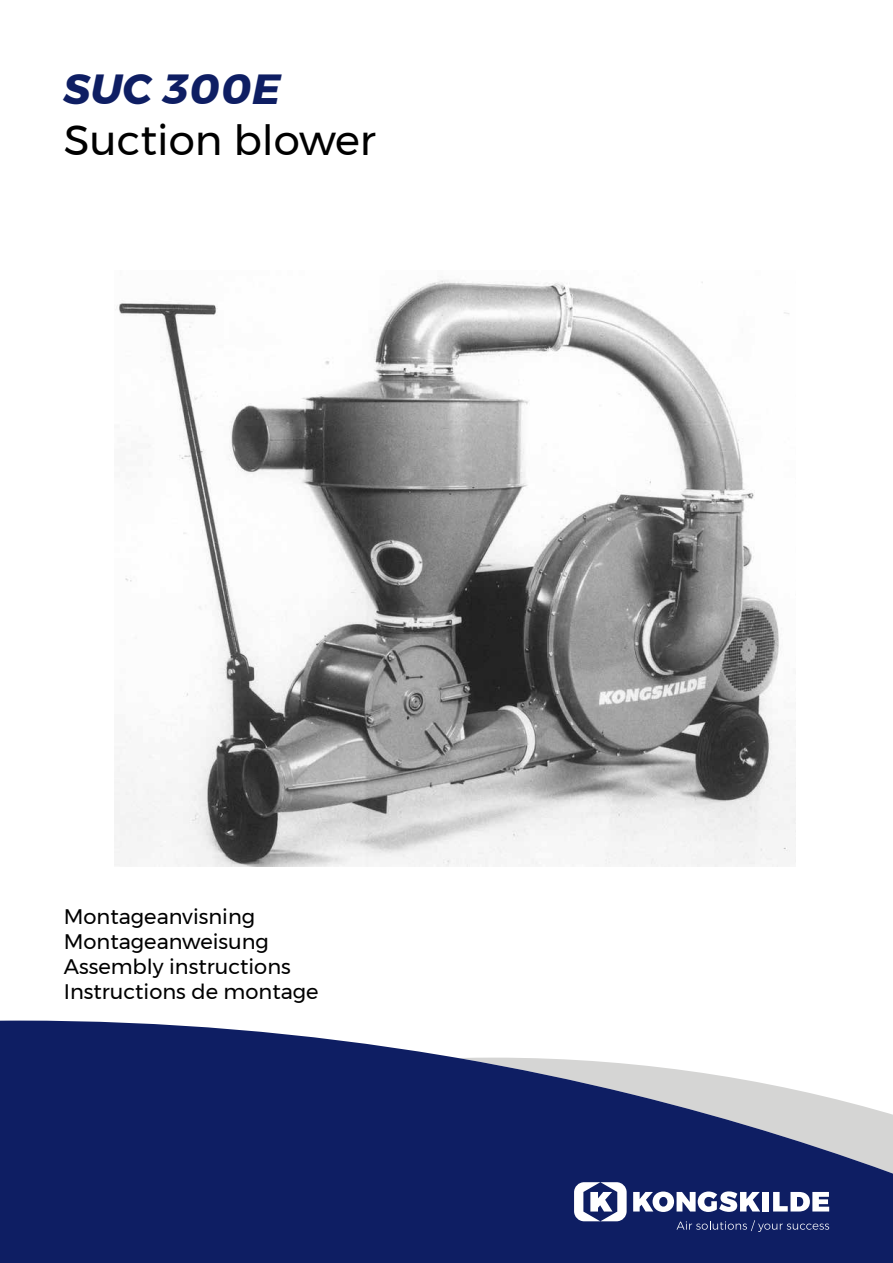
<style>
.page{position:relative;width:893px;height:1263px;background:#fff}
.page>*{position:absolute;margin:0;border:0;box-sizing:border-box;transform-origin:0 0}
.t1{font:42px "Montserrat";color:#000}
.t2{font:italic 700 42px "Montserrat";color:#0e1e63}
.t3{font:21px/25.2px "Montserrat";color:#000}
</style>
<div class="page">
<svg style="left:0;top:1020px;width:893px;height:243px;background:#3e4b81"></svg>
<svg style="left:633px;top:1191px;width:127px;height:21px"></svg>
<div style="left:763px;top:1192px;width:6px;height:19px;background:#fff"></div>
<svg style="left:773px;top:1192px;width:56px;height:19px"></svg>
<svg style="left:676px;top:1220px;width:153px;height:12px;background:#2d3b77"></svg>
<svg style="left:574px;top:1182px;width:53px;height:39px"></svg>
<img style="left:115px;top:280px;width:680px;height:586px">
<h1 class="t2" style="left:64px;top:56px;width:218px">SUC 300E</h1>
<h1 class="t1" style="left:64px;top:108px;width:314px">Suction blower</h1>
<p class="t3" style="left:64px;top:903px;width:256px">Montageanvisning<br>Montageanweisung<br>Assembly instructions<br>Instructions de montage</p>
</div>
